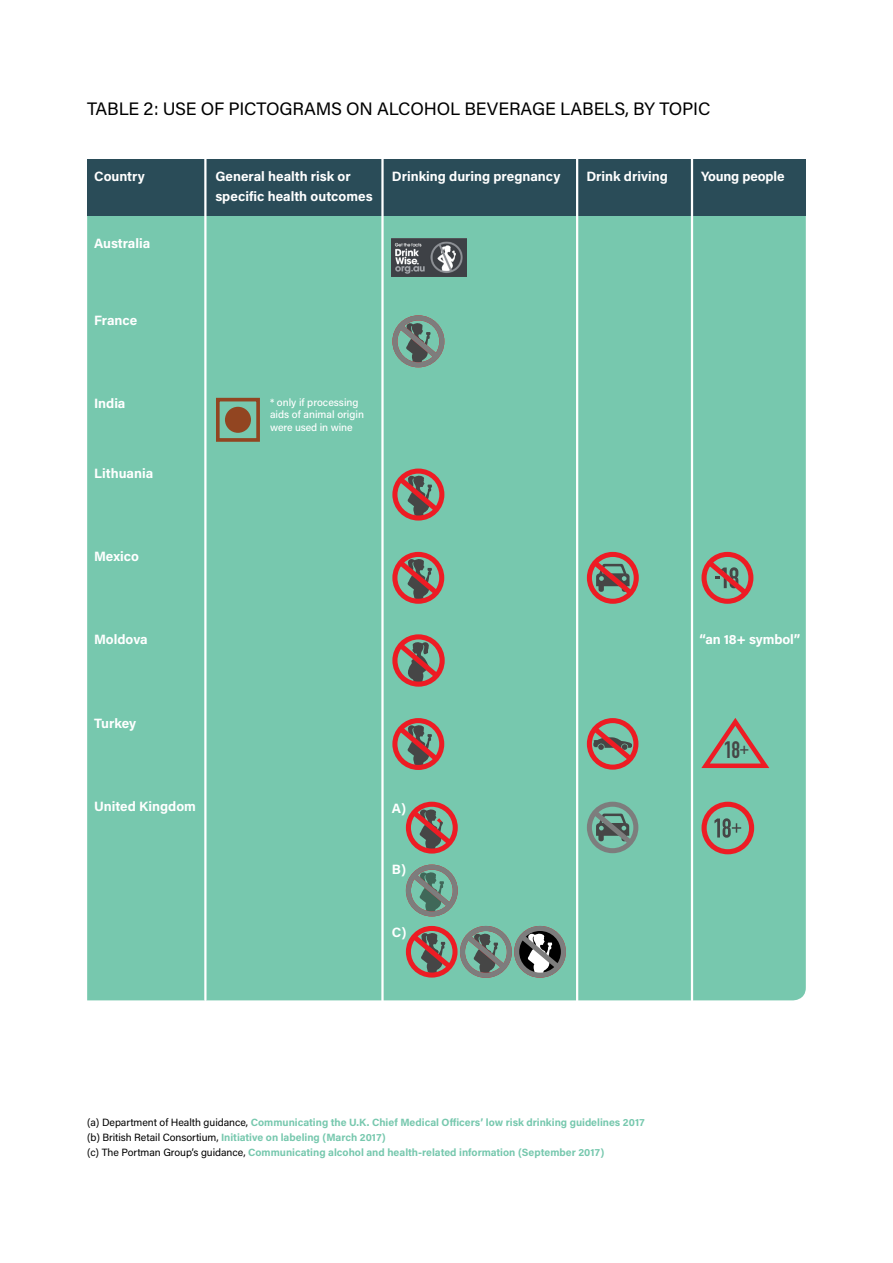
<style>
.page{position:relative;width:893px;height:1263px;background:#fff}
.page>*{position:absolute;margin:0;border:0;box-sizing:border-box;transform-origin:0 0}
.t1{font:700 23.4px "DIN Condensed";color:#464646}
.t2{font:18px "Acumin Pro";letter-spacing:-.01em;color:#000}
.t3{font:700 13.5px/19.5px "Acumin Pro";color:#fff}
.t4{font:700 10.5px/15px "Acumin Pro";color:#77c8ae}
.t5{font:500 10.5px/12.6px "Acumin Pro";color:#fff}
.s1{font-weight:400;color:#000}
</style>
<div class="page">
<div style="left:87px;top:216px;width:719px;height:784px;background:#77c8ae"></div>
<div style="left:87px;top:159px;width:719px;height:57px;background:#2a4c58"></div>
<hr style="left:381px;top:147px;width:3px;height:854px;background:#fff">
<hr style="left:204px;top:157px;width:3px;height:843px;background:#fff">
<hr style="left:576px;top:147px;width:2px;height:855px;background:#fff">
<hr style="left:691px;top:146px;width:2px;height:854px;background:#fff">
<img style="left:392px;top:238px;width:74px;height:39px">
<div style="left:406px;top:864px;width:52px;height:52px;border:5px solid #7d7d7d;border-radius:50%"></div>
<svg style="left:406px;top:868px;width:51px;height:46px;background:#709688"></svg>
<div style="left:406px;top:926px;width:52px;height:51px;border:5px solid #ed1c24;border-radius:50%"></div>
<div style="left:460px;top:926px;width:52px;height:52px;border:5px solid #7d7d7d;border-radius:50%"></div>
<div style="left:514px;top:926px;width:52px;height:52px;border:5px solid #7d7d7d;border-radius:50%"></div>
<svg style="left:407px;top:929px;width:158px;height:47px;background:#7e8178"></svg>
<div style="left:406px;top:802px;width:52px;height:51px;border:5px solid #ed1c24;border-radius:50%"></div>
<svg style="left:406px;top:805px;width:51px;height:46px;background:#996f67"></svg>
<div style="left:587px;top:802px;width:51px;height:51px;border:5px solid #7d7d7d;border-radius:50%"></div>
<svg style="left:587px;top:805px;width:51px;height:45px;background:#70968a"></svg>
<svg style="left:714px;top:818px;width:27px;height:20px"></svg>
<div style="left:701px;top:802px;width:53px;height:52px;border:5px solid #ed1c24;border-radius:50%"></div>
<div style="left:392px;top:315px;width:52px;height:52px;border:5px solid #7d7d7d;border-radius:50%"></div>
<svg style="left:393px;top:319px;width:51px;height:46px;background:#728f84"></svg>
<div style="left:392px;top:634px;width:53px;height:53px;border:5px solid #ed1c24;border-radius:50%"></div>
<svg style="left:393px;top:638px;width:51px;height:46px;background:#987067"></svg>
<div style="left:216px;top:398px;width:44px;height:44px;border:4px solid #924521"></div>
<div style="left:225px;top:407px;width:26px;height:26px;background:#924521;border-radius:50%"></div>
<div style="left:392px;top:468px;width:52px;height:52px;border:5px solid #ed1c24;border-radius:50%"></div>
<svg style="left:393px;top:472px;width:51px;height:46px;background:#986f66"></svg>
<div style="left:392px;top:552px;width:52px;height:52px;border:5px solid #ed1c24;border-radius:50%"></div>
<svg style="left:393px;top:555px;width:51px;height:46px;background:#986f66"></svg>
<div style="left:587px;top:552px;width:52px;height:52px;border:5px solid #ed1c24;border-radius:50%"></div>
<svg style="left:587px;top:555px;width:51px;height:45px;background:#997369"></svg>
<div style="left:701px;top:552px;width:52px;height:52px;border:5px solid #ed1c24;border-radius:50%"></div>
<svg style="left:702px;top:555px;width:51px;height:45px;background:#9e8074"></svg>
<svg style="left:701px;top:718px;width:68px;height:52px;background:#8fa390"></svg>
<div style="left:392px;top:718px;width:52px;height:52px;border:5px solid #ed1c24;border-radius:50%"></div>
<svg style="left:393px;top:721px;width:51px;height:46px;background:#986f66"></svg>
<div style="left:587px;top:718px;width:51px;height:52px;border:5px solid #ed1c24;border-radius:50%"></div>
<svg style="left:587px;top:721px;width:51px;height:45px;background:#9c7c71"></svg>
<h2 class="t2" style="left:87px;top:96px;width:625px">TABLE 2: USE OF PICTOGRAMS ON ALCOHOL BEVERAGE LABELS, BY TOPIC</h2>
<p class="t3" style="left:94px;top:166px;width:52px">Country</p>
<p class="t3" style="left:215px;top:166px;width:159px">General health risk or specific health outcomes</p>
<p class="t3" style="left:392px;top:166px;width:170px">Drinking during pregnancy</p>
<p class="t3" style="left:586px;top:166px;width:83px">Drink driving</p>
<p class="t3" style="left:701px;top:166px;width:85px">Young people</p>
<p class="t3" style="left:94px;top:233px;width:58px">Australia</p>
<p class="t3" style="left:94px;top:310px;width:45px">France</p>
<p class="t3" style="left:94px;top:393px;width:33px">India</p>
<p class="t5" style="left:270px;top:395px;width:96px">* only if processing aids of animal origin were used in wine</p>
<p class="t3" style="left:94px;top:463px;width:61px">Lithuania</p>
<p class="t3" style="left:94px;top:546px;width:46px">Mexico</p>
<p class="t3" style="left:94px;top:629px;width:55px">Moldova</p>
<p class="t3" style="left:699px;top:629px;width:102px">“an 18+ symbol”</p>
<p class="t3" style="left:94px;top:712px;width:44px">Turkey</p>
<p class="t3" style="left:94px;top:796px;width:103px">United Kingdom</p>
<p class="t3" style="left:392px;top:797px;width:16px">A)</p>
<p class="t3" style="left:392px;top:859px;width:16px">B)</p>
<p class="t3" style="left:392px;top:922px;width:16px">C)</p>
<p class="t4" style="left:87px;top:1114px;width:559px"><span class="s1">(a) Department of Health guidance,</span> Communicating the U.K. Chief Medical Officers’ low risk drinking guidelines 2017 <span class="s1">(b) British Retail Consortium,</span> Initiative on labeling (March 2017)<br><span class="s1">(c) The Portman Group’s guidance,</span> Communicating alcohol and health-related information (September 2017)</p>
<h1 class="t1" style="left:724px;top:734px;width:27px">18<sup>+</sup></h1>
</div>
